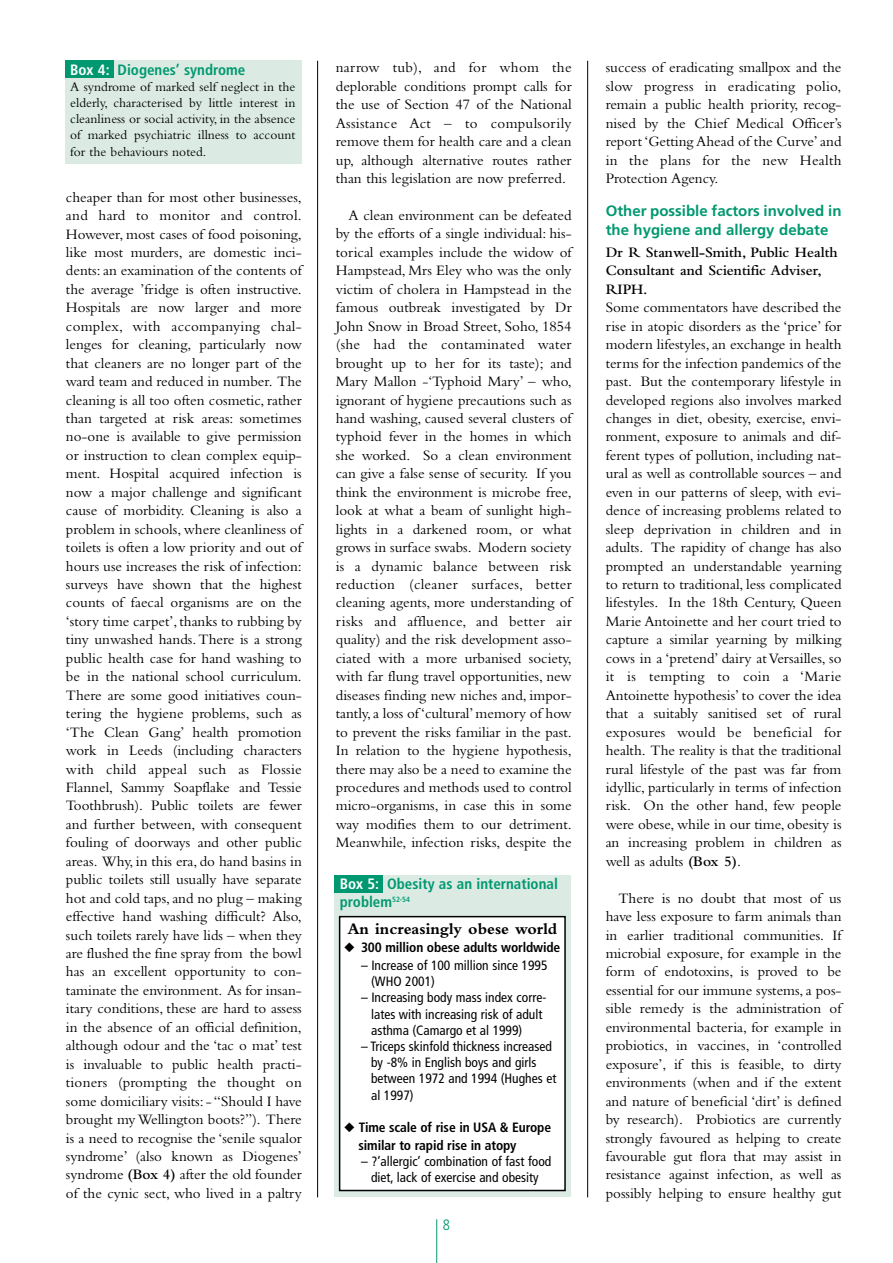
<style>
.page{position:relative;width:893px;height:1263px;background:#fff}
.page>*{position:absolute;margin:0;border:0;box-sizing:border-box;transform-origin:0 0}
.t1{font:700 16.5px "Bembo";color:#000}
.t2{font:15px/18.5px "Bembo";color:#000;text-align:justify}
.t3{font:600 15px/18.5px "Bembo";color:#000}
.t4{font:700 condensed 15px/18px "Frutiger";color:#009870}
.t5{font:700 15px/18.5px "Frutiger";color:#009870}
.t6{font:300 condensed 15px "Frutiger";color:#009870}
.t7{font:condensed 13.5px/16.2px "Frutiger";color:#000}
.t8{font:13.5px/16.2px "Bembo";color:#000;text-align:justify}
.t9{font:700 condensed 13.5px/17.7px "Frutiger";letter-spacing:-.01em;color:#000}
.s1{color:#fff}
.s2{font-weight:600}
</style>
<div class="page">
<hr style="left:436px;top:1219px;width:1px;height:44px;background:#009870">
<hr style="left:317px;top:61px;width:1px;height:1136px;background:#000">
<hr style="left:587px;top:61px;width:1px;height:1136px;background:#000">
<div style="left:65px;top:61px;width:236px;height:103px;background:#dbebe3"></div>
<div style="left:65px;top:61px;width:48px;height:17px;background:#009870"></div>
<div style="left:334px;top:875px;width:236px;height:322px;background:#dbebe3"></div>
<div style="left:334px;top:875px;width:49px;height:17px;background:#009870"></div>
<div style="left:339px;top:917px;width:226px;height:274px;background:#fff"></div>
<div style="left:339px;top:916px;width:226px;height:275px;border:2px solid #000"></div>
<p class="t4" style="left:70px;top:62px;width:177px"><span class="s1">Box 4:</span> Diogenes’ syndrome</p>
<p class="t8" style="left:70px;top:80px;width:227px">A syndrome of marked self neglect in the elderly, characterised by little interest in cleanliness or social activity, in the absence of marked psychiatric illness to account for the behaviours noted.</p>
<p class="t2" style="left:66px;top:189px;width:237px">cheaper than for most other businesses, and hard to monitor and control.<br>However, most cases of food poisoning, like most murders, are domestic inci&shy;dents: an examination of the contents of the average ’fridge is often instructive.<br>Hospitals are now larger and more complex, with accompanying chal&shy;lenges for cleaning, particularly now that cleaners are no longer part of the ward team and reduced in number. The cleaning is all too often cosmetic, rather than targeted at risk areas: sometimes no-one is available to give permission or instruction to clean complex equip&shy;ment. Hospital acquired infection is now a major challenge and significant cause of morbidity. Cleaning is also a problem in schools, where cleanliness of toilets is often a low priority and out of hours use increases the risk of infection: surveys have shown that the highest counts of faecal organisms are on the ‘story time carpet’, thanks to rubbing by tiny unwashed hands. There is a strong public health case for hand washing to be in the national school curriculum.<br>There are some good initiatives coun&shy;tering the hygiene problems, such as ‘The Clean Gang’ health promotion work in Leeds (including characters with child appeal such as Flossie Flannel, Sammy Soapflake and Tessie Toothbrush). Public toilets are fewer and further between, with consequent fouling of doorways and other public areas. Why, in this era, do hand basins in public toilets still usually have separate hot and cold taps, and no plug – making effective hand washing difficult? Also, such toilets rarely have lids – when they are flushed the fine spray from the bowl has an excellent opportunity to con&shy;taminate the environment. As for insan&shy;itary conditions, these are hard to assess in the absence of an official definition, although odour and the ‘tac o mat’ test is invaluable to public health practi&shy;tioners (prompting the thought on some domiciliary visits: - “Should I have brought my Wellington boots?”). There is a need to recognise the ‘senile squalor syndrome’ (also known as Diogenes’ syndrome <span class="s2">(Box 4)</span> after the old founder of the cynic sect, who lived in a paltry</p>
<p class="t2" style="left:336px;top:60px;width:237px">narrow tub), and for whom the deplorable conditions prompt calls for the use of Section 47 of the National Assistance Act – to compulsorily remove them for health care and a clean up, although alternative routes rather than this legislation are now preferred.</p>
<p class="t2" style="left:336px;top:208px;width:237px;text-indent:13px">A clean environment can be defeated by the efforts of a single individual: his&shy;torical examples include the widow of Hampstead, Mrs Eley who was the only victim of cholera in Hampstead in the famous outbreak investigated by Dr John Snow in Broad Street, Soho, 1854 (she had the contaminated water brought up to her for its taste); and Mary Mallon -‘Typhoid Mary’ – who, ignorant of hygiene precautions such as hand washing, caused several clusters of typhoid fever in the homes in which she worked. So a clean environment can give a false sense of security. If you think the environment is microbe free, look at what a beam of sunlight high&shy;lights in a darkened room, or what grows in surface swabs. Modern society is a dynamic balance between risk reduction (cleaner surfaces, better cleaning agents, more understanding of risks and affluence, and better air quality) and the risk development asso&shy;ciated with a more urbanised society, with far flung travel opportunities, new diseases finding new niches and, impor&shy;tantly, a loss of ‘cultural’ memory of how to prevent the risks familiar in the past.<br>In relation to the hygiene hypothesis, there may also be a need to examine the procedures and methods used to control micro-organisms, in case this in some way modifies them to our detriment.<br>Meanwhile, infection risks, despite the</p>
<p class="t4" style="left:340px;top:876px;width:220px"><span class="s1">Box 5:</span> Obesity as an international problem<sup>52-54</sup></p>
<p class="t1" style="left:347px;top:922px;width:211px">An increasingly obese world</p>
<p class="t9" style="left:344px;top:940px;width:218px">◆ 300 million obese adults worldwide</p>
<p class="t7" style="left:371px;top:958px;width:178px;text-indent:-10px">– Increase of 100 million since 1995 (WHO 2001)</p>
<p class="t7" style="left:371px;top:991px;width:177px;text-indent:-10px">– Increasing body mass index corre&shy;lates with increasing risk of adult asthma (Camargo et al 1999)</p>
<p class="t7" style="left:371px;top:1039px;width:187px;text-indent:-10px">– Triceps skinfold thickness increased by -8% in English boys and girls between 1972 and 1994 (Hughes et al 1997)</p>
<p class="t9" style="left:358px;top:1120px;width:194px;text-indent:-15px">◆ Time scale of rise in USA &amp; Europe similar to rapid rise in atopy</p>
<p class="t7" style="left:361px;top:1154px;width:192px;text-align:center">– ?’allergic’ combination of fast food diet, lack of exercise and obesity</p>
<p class="t6" style="left:443px;top:1219px;width:9px">8</p>
<p class="t2" style="left:605px;top:60px;width:237px">success of eradicating smallpox and the slow progress in eradicating polio, remain a public health priority, recog&shy;nised by the Chief Medical Officer’s report ‘Getting Ahead of the Curve’ and in the plans for the new Health Protection Agency.</p>
<p class="t5" style="left:605px;top:203px;width:237px">Other possible factors involved in the hygiene and allergy debate</p>
<p class="t3" style="left:605px;top:244px;width:233px">Dr R Stanwell-Smith, Public Health<br>Consultant and Scientific Adviser,<br>RIPH.</p>
<p class="t2" style="left:605px;top:300px;width:237px">Some commentators have described the rise in atopic disorders as the ‘price’ for modern lifestyles, an exchange in health terms for the infection pandemics of the past. But the contemporary lifestyle in developed regions also involves marked changes in diet, obesity, exercise, envi&shy;ronment, exposure to animals and dif&shy;ferent types of pollution, including nat&shy;ural as well as controllable sources – and even in our patterns of sleep, with evi&shy;dence of increasing problems related to sleep deprivation in children and in adults. The rapidity of change has also prompted an understandable yearning to return to traditional, less complicated lifestyles. In the 18th Century, Queen Marie Antoinette and her court tried to capture a similar yearning by milking cows in a ‘pretend’ dairy at Versailles, so it is tempting to coin a ‘Marie Antoinette hypothesis’ to cover the idea that a suitably sanitised set of rural exposures would be beneficial for health. The reality is that the traditional rural lifestyle of the past was far from idyllic, particularly in terms of infection risk. On the other hand, few people were obese, while in our time, obesity is an increasing problem in children as well as adults <span class="s2">(Box 5)</span>.</p>
<p class="t2" style="left:605px;top:890px;width:237px;text-indent:13px">There is no doubt that most of us have less exposure to farm animals than in earlier traditional communities. If microbial exposure, for example in the form of endotoxins, is proved to be essential for our immune systems, a pos&shy;sible remedy is the administration of environmental bacteria, for example in probiotics, in vaccines, in ‘controlled exposure’, if this is feasible, to dirty environments (when and if the extent and nature of beneficial ‘dirt’ is defined by research). Probiotics are currently strongly favoured as helping to create favourable gut flora that may assist in resistance against infection, as well as possibly helping to ensure healthy gut</p>
</div>
